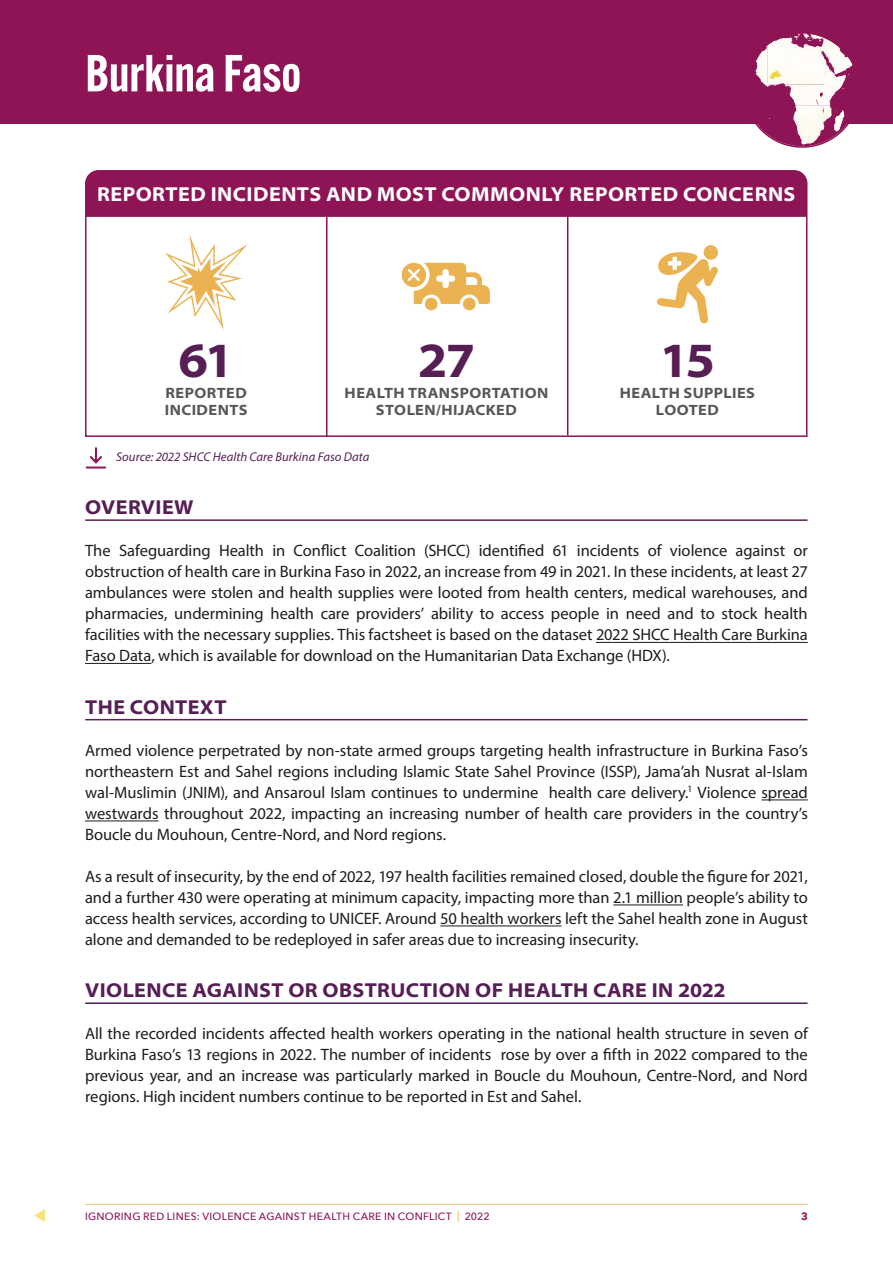
<style>
.page{position:relative;width:893px;height:1263px;background:#fff}
.page>*{position:absolute;margin:0;border:0;box-sizing:border-box;transform-origin:0 0}
.t1{font:600 51px "Alternate Gothic ATF";color:#fff}
.Body_copy{font:700 semi-expanded 49.5px "Myriad Pro";color:#571e55}
.Body_copy-2{font:700 semi-expanded 20.25px "Myriad Pro";letter-spacing:.02em;color:#571e55}
.Body_copy-3{font:700 semi-expanded 20.25px "Myriad Pro";letter-spacing:.025em;color:#fff}
.SHCC_Body_copy{font:16.5px/21px "Myriad Pro";letter-spacing:-.005em;color:#1d1d1b;text-align:justify}
.Body_copy-4{font:700 semi-expanded 15px/16.5px "Myriad Pro";letter-spacing:.03em;color:#575756;text-align:center}
.Body_copy-5{font:italic 12.75px "Myriad Pro";color:#571e55}
.t2{font:500 10.5px "Avenir Next";letter-spacing:.025em;color:#8e1456}
.t3{font:700 10.5px "Avenir Next";color:#8e1456}
.s1{color:#eab250}
</style>
<div class="page">
<svg style="left:34px;top:1209px;width:11px;height:13px"></svg>
<hr style="left:85px;top:1204px;width:722px;height:1px;background:#eab250">
<div style="left:0;top:0;width:893px;height:123px;background:#8e1456"></div>
<svg style="left:746px;top:33px;width:112px;height:113px"></svg>
<svg style="left:776px;top:36px;width:9px;height:4px"></svg>
<svg style="left:831px;top:41px;width:21px;height:22px"></svg>
<svg style="left:821px;top:70px;width:25px;height:30px"></svg>
<svg style="left:763px;top:70px;width:18px;height:17px"></svg>
<svg style="left:801px;top:35px;width:13px;height:4px"></svg>
<img style="left:755px;top:47px;width:11px;height:32px">
<img style="left:785px;top:85px;width:40px;height:20px">
<img style="left:793px;top:105px;width:26px;height:40px">
<svg style="left:834px;top:110px;width:11px;height:21px"></svg>
<div style="left:744px;top:32px;width:116px;height:116px;border:2px solid #8e1456;border-radius:50%"></div>
<hr style="left:85px;top:519px;width:722px;height:2px;background:#571e55">
<hr style="left:596px;top:642px;width:212px;height:1px;background:#1d1d1b">
<hr style="left:85px;top:663px;width:66px;height:1px;background:#1d1d1b">
<hr style="left:85px;top:719px;width:722px;height:1px;background:#571e55">
<hr style="left:761px;top:800px;width:47px;height:1px;background:#1d1d1b">
<hr style="left:85px;top:821px;width:74px;height:1px;background:#1d1d1b">
<hr style="left:613px;top:905px;width:70px;height:1px;background:#1d1d1b">
<hr style="left:440px;top:926px;width:122px;height:1px;background:#1d1d1b">
<hr style="left:85px;top:1002px;width:722px;height:2px;background:#571e55">
<svg style="left:85px;top:170px;width:723px;height:267px"></svg>
<svg style="left:165px;top:235px;width:83px;height:95px"></svg>
<hr style="left:326px;top:201px;width:1px;height:235px;background:#8e1456">
<hr style="left:567px;top:202px;width:1px;height:233px;background:#8e1456">
<div style="left:85px;top:466px;width:22px;height:3px;border:1px solid #fff"></div>
<svg style="left:90px;top:446px;width:12px;height:18px"></svg>
<div style="left:86px;top:171px;width:721px;height:46px;background:#8e1456"></div>
<svg style="left:656px;top:244px;width:63px;height:80px"></svg>
<div style="left:425px;top:298px;width:13px;height:12px;background:#eab250;border-radius:50%"></div>
<div style="left:463px;top:298px;width:13px;height:12px;background:#eab250;border-radius:50%"></div>
<svg style="left:402px;top:263px;width:88px;height:41px"></svg>
<p class="t1" style="left:85px;top:41px;width:218px">Burkina Faso</p>
<p class="Body_copy-3" style="left:97px;top:181px;width:700px">REPORTED INCIDENTS AND MOST COMMONLY REPORTED CONCERNS</p>
<p class="Body_copy" style="left:178px;top:328px;width:57px">61</p>
<p class="Body_copy-4" style="left:165px;top:384px;width:83px">REPORTED</p>
<p class="Body_copy-4" style="left:165px;top:401px;width:84px">INCIDENTS</p>
<p class="Body_copy" style="left:418px;top:328px;width:59px">27</p>
<p class="Body_copy-4" style="left:345px;top:384px;width:205px">HEALTH TRANSPORTATION<br>STOLEN/HIJACKED</p>
<p class="Body_copy-5" style="left:116px;top:449px;width:255px">Source: 2022 SHCC Health Care Burkina Faso Data</p>
<p class="Body_copy" style="left:660px;top:328px;width:57px">15</p>
<p class="Body_copy-4" style="left:620px;top:384px;width:137px">HEALTH SUPPLIES</p>
<p class="Body_copy-4" style="left:656px;top:401px;width:65px">LOOTED</p>
<p class="Body_copy-2" style="left:85px;top:494px;width:110px">OVERVIEW</p>
<p class="SHCC_Body_copy" style="left:85px;top:540px;width:724px">The Safeguarding Health in Conflict Coalition (SHCC) identified 61 incidents of violence against or obstruction of health care in Burkina Faso in 2022, an increase from 49 in 2021. In these incidents, at least 27 ambulances were stolen and health supplies were looted from health centers, medical warehouses, and pharmacies, undermining health care providers’ ability to access people in need and to stock health facilities with the necessary supplies. This factsheet is based on the dataset 2022 SHCC Health Care Burkina Faso Data, which is available for download on the Humanitarian Data Exchange (HDX).</p>
<p class="Body_copy-2" style="left:85px;top:693px;width:143px">THE CONTEXT</p>
<p class="SHCC_Body_copy" style="left:85px;top:739px;width:724px">Armed violence perpetrated by non-state armed groups targeting health infrastructure in Burkina Faso’s northeastern Est and Sahel regions including Islamic State Sahel Province (ISSP), Jama’ah Nusrat al-Islam wal-Muslimin (JNIM), and Ansaroul Islam continues to undermine health care delivery.<sup>1</sup> Violence spread westwards throughout 2022, impacting an increasing number of health care providers in the country’s Boucle du Mouhoun, Centre-Nord, and Nord regions.</p>
<p class="SHCC_Body_copy" style="left:85px;top:865px;width:724px">As a result of insecurity, by the end of 2022, 197 health facilities remained closed, double the figure for 2021, and a further 430 were operating at minimum capacity, impacting more than 2.1 million people’s ability to access health services, according to UNICEF. Around 50 health workers left the Sahel health zone in August alone and demanded to be redeployed in safer areas due to increasing insecurity.</p>
<p class="Body_copy-2" style="left:85px;top:977px;width:642px">VIOLENCE AGAINST OR OBSTRUCTION OF HEALTH CARE IN 2022</p>
<p class="SHCC_Body_copy" style="left:85px;top:1023px;width:724px">All the recorded incidents affected health workers operating in the national health structure in seven of Burkina Faso’s 13 regions in 2022. The number of incidents rose by over a fifth in 2022 compared to the previous year, and an increase was particularly marked in Boucle du Mouhoun, Centre-Nord, and Nord regions. High incident numbers continue to be reported in Est and Sahel.</p>
<p class="t2" style="left:85px;top:1207px;width:406px">IGNORING RED LINES: VIOLENCE AGAINST HEALTH CARE IN CONFLICT <span class="s1">|</span> 2022</p>
<p class="t3" style="left:801px;top:1207px;width:8px">3</p>
</div>
